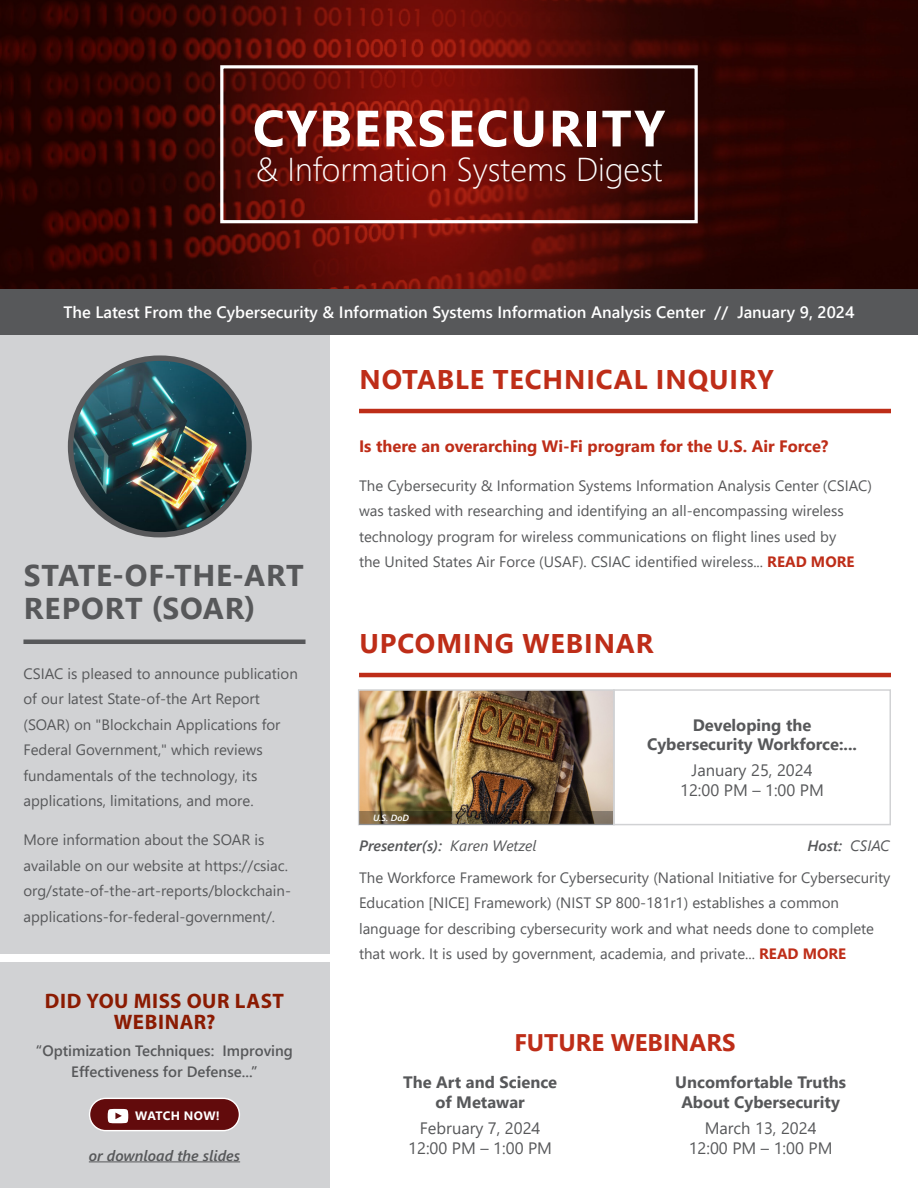
<style>
.page{position:relative;width:918px;height:1188px;background:#fff}
.page>*{position:absolute;margin:0;border:0;box-sizing:border-box;transform-origin:0 0}
.t1{font:700 51px "Segoe UI";letter-spacing:.035em;color:#fff}
.t2{font:300 33px "Segoe UI";color:#fff}
.Heading_1_-_Gray{font:700 30px/33px "Segoe UI";letter-spacing:.025em;color:#57585a}
.Heading_1_-_Green{font:700 27px "Segoe UI";letter-spacing:.035em;color:#be2d18}
.Copy{font:700 24px "Segoe UI";color:#be2d18}
.t3{font:700 21px/21px "Myriad Pro";letter-spacing:.03em;color:#8b1b02;text-align:center}
.Cover_Banner_Text{font:600 16.5px "Segoe UI";color:#fff}
.Webinar_Dates{font:16.5px/19.5px "Segoe UI";color:#57585a;text-align:center}
.Copy-2{font:700 16.5px/19.5px "Segoe UI";color:#57585a;text-align:center}
.Heading_2_-_Green{font:700 16.5px "Segoe UI";color:#be2d18}
.Webinar_Header{font:700 16.5px/19.5px "Segoe UI";color:#57585a;text-align:center}
.SnkPk_Copy{font:15px/25.5px "Segoe UI";color:#57585a}
.Heading_2_-_Green-2{font:15px/25.5px "Segoe UI";color:#57585a}
.Copy-3{font:15px/25.5px "Segoe UI";color:#57585a}
.Heading_2_-_Green-3{font:600 15px/21px "Segoe UI";color:#57585a;text-align:center}
.Heading_3_-_First_word_bolded{font:italic 600 15px "Segoe UI";color:#57585a}
.Heading_2_-_Green-4{font:italic 600 15px "Segoe UI";color:#57585a}
.Grey_Button_Text{font:700 12.15px "Segoe UI";letter-spacing:.015em;color:#fff}
.Image_Source{font:italic 600 9px "Segoe UI";color:#fff}
.s1{font-weight:700;color:#be2d18}
.s2{font-weight:400}
</style>
<div class="page">
<hr style="left:359px;top:409px;width:532px;height:4px;background:#be2d18">
<hr style="left:359px;top:673px;width:532px;height:4px;background:#be2d18">
<div style="left:0;top:332px;width:330px;height:622px;background:#d1d2d4"></div>
<div style="left:0;top:963px;width:330px;height:225px;background:#d1d2d4"></div>
<img style="left:358px;top:689px;width:533px;height:137px">
<svg style="left:360px;top:811px;width:253px;height:13px;background:#51422c"></svg>
<div style="left:0;top:289px;width:918px;height:46px;background:#57585a"></div>
<hr style="left:23px;top:640px;width:283px;height:4px;background:#57585a">
<img style="left:71px;top:358px;width:178px;height:177px;border-radius:88px">
<div style="left:68px;top:355px;width:184px;height:182px;border:5px solid #57585a;border-radius:88px"></div>
<hr style="left:89px;top:1161px;width:151px;height:1px;background:#57585a">
<div style="left:90px;top:1098px;width:149px;height:33px;background:#620b0c;border-radius:16px"></div>
<svg style="left:107px;top:1109px;width:22px;height:14px"></svg>
<div style="left:89px;top:1098px;width:151px;height:33px;border:1px solid #fff;border-radius:16px"></div>
<img style="left:0;top:0;width:918px;height:289px">
<div style="left:220px;top:65px;width:478px;height:158px;border:3px solid #fff"></div>
<h1 class="t1" style="left:253px;top:80px;width:414px">CYBERSECURITY</h1>
<h2 class="t2" style="left:256px;top:138px;width:409px">&amp; Information Systems Digest</h2>
<p class="Cover_Banner_Text" style="left:63px;top:296px;width:793px">The Latest From the Cybersecurity &amp; Information Systems Information Analysis Center // January 9, 2024</p>
<p class="Heading_1_-_Gray" style="left:24px;top:557px;width:281px">STATE-OF-THE-ART<br>REPORT (SOAR)</p>
<p class="SnkPk_Copy" style="left:23px;top:659px;width:276px">CSIAC is pleased to announce publication of our latest State-of-the Art Report (SOAR) on "Blockchain Applications for Federal Government," which reviews fundamentals of the technology, its applications, limitations, and more.</p>
<p class="SnkPk_Copy" style="left:23px;top:826px;width:269px">More information about the SOAR is available on our website at https://csiac. org/state-of-the-art-reports/blockchain&shy;applications-for-federal-government/.</p>
<p class="t3" style="left:45px;top:989px;width:241px">DID YOU MISS OUR LAST<br>WEBINAR?</p>
<p class="Heading_2_-_Green-3" style="left:36px;top:1039px;width:259px">“Optimization Techniques: Improving<br>Effectiveness for Defense...”</p>
<p class="Grey_Button_Text" style="left:135px;top:1104px;width:86px">WATCH NOW!</p>
<p class="Heading_2_-_Green-4" style="left:89px;top:1141px;width:153px">or download the slides</p>
<p class="Heading_1_-_Green" style="left:360px;top:353px;width:416px">NOTABLE TECHNICAL INQUIRY</p>
<p class="Heading_2_-_Green" style="left:359px;top:430px;width:471px">Is there an overarching Wi-Fi program for the U.S. Air Force?</p>
<p class="Heading_2_-_Green-2" style="left:359px;top:471px;width:514px">The Cybersecurity &amp; Information Systems Information Analysis Center (CSIAC) was tasked with researching and identifying an all-encompassing wireless technology program for wireless communications on flight lines used by<br>the United States Air Force (USAF). CSIAC identified wireless... <span class="s1">READ MORE</span></p>
<p class="Heading_1_-_Green" style="left:360px;top:617px;width:296px">UPCOMING WEBINAR</p>
<p class="Image_Source" style="left:373px;top:809px;width:37px">U.S. DoD</p>
<p class="Webinar_Header" style="left:647px;top:714px;width:211px">Developing the<br>Cybersecurity Workforce:...</p>
<p class="Webinar_Dates" style="left:680px;top:759px;width:145px">January 25, 2024<br>12:00 PM – 1:00 PM</p>
<p class="Heading_3_-_First_word_bolded" style="left:359px;top:831px;width:179px">Presenter(s): <span class="s2">Karen Wetzel</span></p>
<p class="Heading_3_-_First_word_bolded" style="left:808px;top:831px;width:84px">Host: <span class="s2">CSIAC</span></p>
<p class="Copy-3" style="left:359px;top:863px;width:533px">The Workforce Framework for Cybersecurity (National Initiative for Cybersecurity Education [NICE] Framework) (NIST SP 800-181r1) establishes a common language for describing cybersecurity work and what needs done to complete that work. It is used by government, academia, and private... <span class="s1">READ MORE</span></p>
<p class="Copy" style="left:514px;top:1020px;width:223px">FUTURE WEBINARS</p>
<p class="Copy-2" style="left:403px;top:1071px;width:155px">The Art and Science of Metawar</p>
<p class="Webinar_Dates" style="left:408px;top:1117px;width:145px">February 7, 2024<br>12:00 PM – 1:00 PM</p>
<p class="Copy-2" style="left:675px;top:1071px;width:172px">Uncomfortable Truths<br>About Cybersecurity</p>
<p class="Webinar_Dates" style="left:689px;top:1117px;width:145px">March 13, 2024<br>12:00 PM – 1:00 PM</p>
</div>
